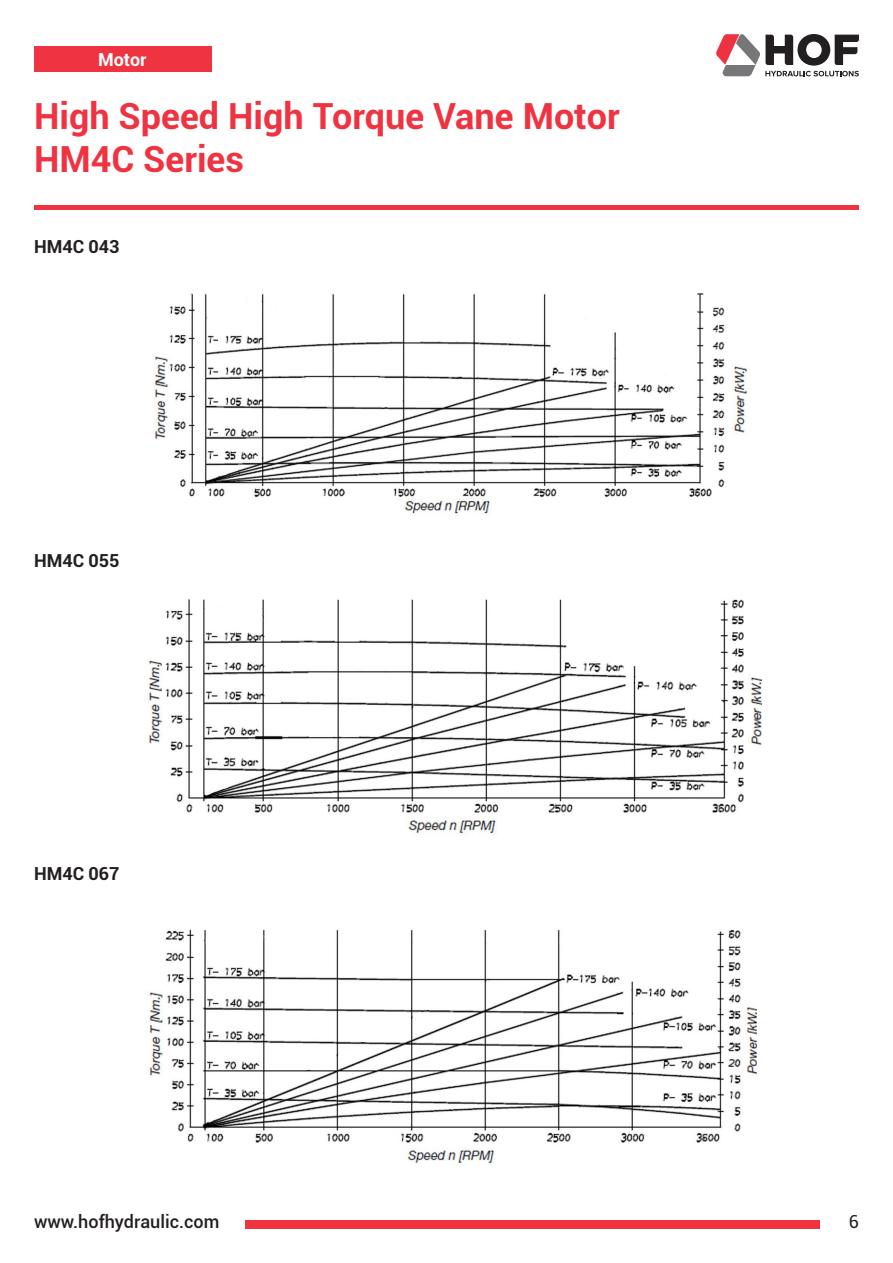
<style>
.page{position:relative;width:893px;height:1263px;background:#fff}
.page>*{position:absolute;margin:0;border:0;box-sizing:border-box;transform-origin:0 0}
.t1{font:700 36px "Roboto";color:#ef3340}
.t2{font:700 18px "Roboto";color:#231f20}
.t3{font:500 18px "Roboto";color:#231f20}
.t4{font:700 18px "Roboto";color:#fff}
.t5{font:18px "Roboto";color:#231f20}
</style>
<div class="page">
<div style="left:34px;top:46px;width:178px;height:26px;background:#ef3340"></div>
<hr style="left:34px;top:205px;width:825px;height:4px;background:#ef3340">
<div style="left:245px;top:1220px;width:574px;height:9px;background:#ef3340"></div>
<img style="left:153px;top:293px;width:597px;height:223px">
<img style="left:147px;top:598px;width:614px;height:237px">
<img style="left:148px;top:929px;width:609px;height:237px">
<svg style="left:716px;top:34px;width:143px;height:42px"></svg>
<p class="t4" style="left:98px;top:46px;width:50px">Motor</p>
<p class="t1" style="left:34px;top:90px;width:587px">High Speed High Torque Vane Motor</p>
<p class="t1" style="left:34px;top:134px;width:212px">HM4C Series</p>
<p class="t2" style="left:34px;top:234px;width:87px">HM4C 043</p>
<p class="t2" style="left:34px;top:547px;width:87px">HM4C 055</p>
<p class="t2" style="left:34px;top:861px;width:87px">HM4C 067</p>
<p class="t3" style="left:34px;top:1209px;width:187px">www.hofhydraulic.com</p>
<p class="t5" style="left:849px;top:1209px;width:12px">6</p>
</div>
